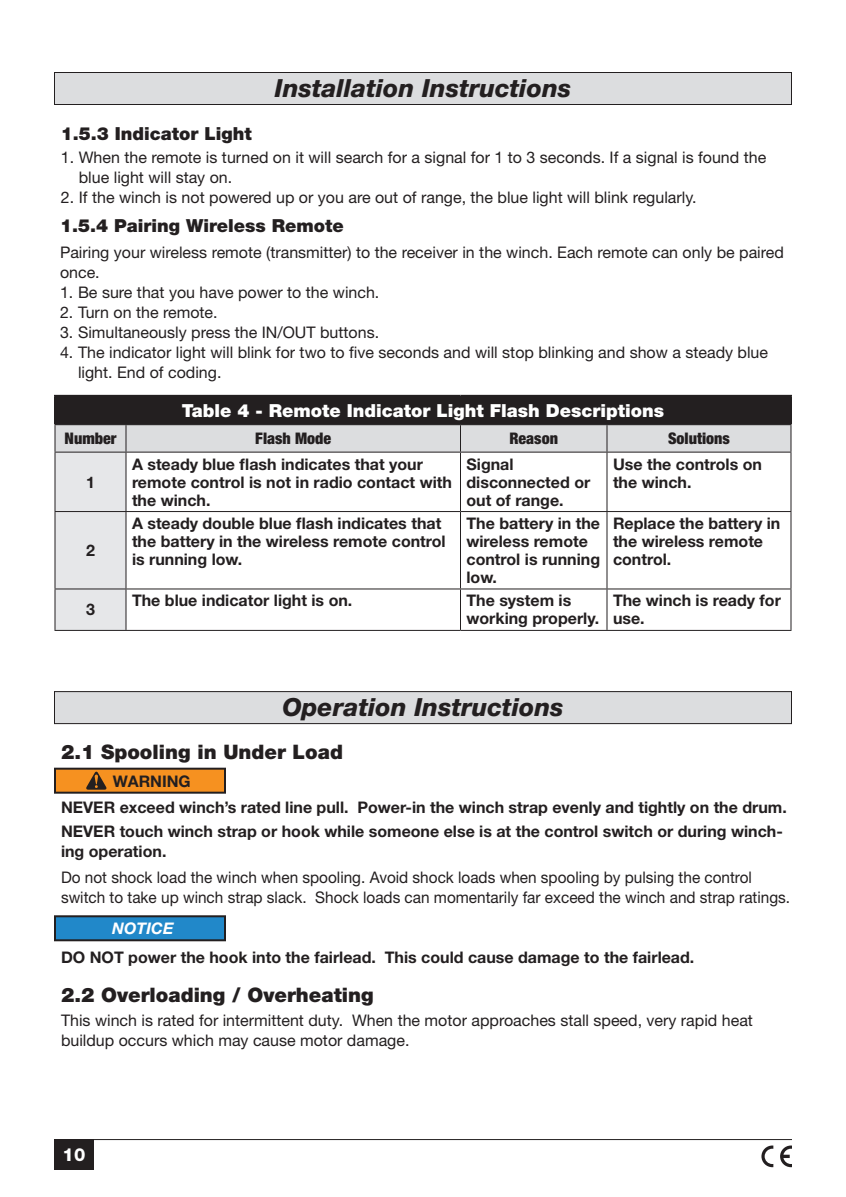
<style>
.page{position:relative;width:846px;height:1197px;background:#fff}
.page>*{position:absolute;margin:0;border:0;box-sizing:border-box;transform-origin:0 0}
.t1{font:italic 800 25px "Helvetica Neue LT Std";color:#231f20}
.t2{font:900 20px "Helvetica Neue LT Std";color:#231f20}
.t3{font:900 18px "Helvetica Neue LT Std";color:#231f20}
.t4{font:900 18px "Helvetica Neue LT Std";color:#fff}
.t5{font:800 18px "Helvetica Neue LT Std";color:#fff}
.t6{font:700 16px/18px "Helvetica Neue LT Std";color:#231f20}
.t7{font:16px/20px "Helvetica Neue LT Std";color:#231f20}
.t8{font:16px/20px "Helvetica Neue LT Std";color:#231f20;scale:.96 1}
.t9{font:900 condensed 16px "Helvetica Neue LT Std";color:#231f20}
.t10{font:italic 700 16px "Helvetica Neue LT Std";color:#fff}
</style>
<div class="page">
<hr style="left:54px;top:1139px;width:738px;height:1px;background:#231f20">
<svg style="left:761px;top:1145px;width:12px;height:22px"></svg>
<svg style="left:780px;top:1145px;width:12px;height:22px"></svg>
<div style="left:54px;top:1139px;width:40px;height:30px;background:#231f20"></div>
<div style="left:54px;top:692px;width:738px;height:32px;background:#dcdddf"></div>
<div style="left:54px;top:691px;width:738px;height:33px;border:1px solid #231f20"></div>
<div style="left:55px;top:769px;width:170px;height:24px;background:#f69120"></div>
<div style="left:54px;top:768px;width:172px;height:26px;border:2px solid #231f20"></div>
<svg style="left:86px;top:772px;width:20px;height:18px"></svg>
<div style="left:55px;top:916px;width:170px;height:24px;background:#2188c9"></div>
<div style="left:54px;top:915px;width:172px;height:26px;border:2px solid #231f20"></div>
<div style="left:55px;top:396px;width:736px;height:29px;background:#231f20"></div>
<hr style="left:54px;top:395px;width:72px;height:2px;background:#231f20">
<hr style="left:54px;top:397px;width:2px;height:27px;background:#231f20">
<hr style="left:126px;top:395px;width:334px;height:2px;background:#231f20">
<hr style="left:460px;top:395px;width:147px;height:2px;background:#231f20">
<hr style="left:607px;top:395px;width:185px;height:2px;background:#231f20">
<hr style="left:790px;top:397px;width:2px;height:27px;background:#231f20">
<hr style="left:54px;top:453px;width:2px;height:58px;background:#231f20">
<hr style="left:790px;top:453px;width:2px;height:58px;background:#231f20">
<hr style="left:54px;top:511px;width:72px;height:1px;background:#231f20">
<hr style="left:54px;top:512px;width:2px;height:76px;background:#231f20">
<hr style="left:607px;top:511px;width:185px;height:1px;background:#231f20">
<hr style="left:790px;top:512px;width:2px;height:76px;background:#231f20">
<hr style="left:54px;top:588px;width:72px;height:1px;background:#231f20">
<hr style="left:54px;top:589px;width:2px;height:41px;background:#231f20">
<hr style="left:607px;top:588px;width:185px;height:1px;background:#231f20">
<hr style="left:790px;top:589px;width:2px;height:41px;background:#231f20">
<hr style="left:54px;top:630px;width:72px;height:1px;background:#231f20">
<hr style="left:126px;top:630px;width:334px;height:1px;background:#231f20">
<hr style="left:460px;top:630px;width:147px;height:1px;background:#231f20">
<hr style="left:607px;top:630px;width:185px;height:1px;background:#231f20">
<hr style="left:54px;top:424px;width:72px;height:1px;background:#231f20">
<hr style="left:54px;top:425px;width:2px;height:27px;background:#231f20">
<svg style="left:55px;top:425px;width:736px;height:205px"></svg>
<hr style="left:607px;top:424px;width:185px;height:1px;background:#231f20">
<hr style="left:606px;top:425px;width:2px;height:27px;background:#231f20">
<hr style="left:790px;top:425px;width:2px;height:27px;background:#231f20">
<hr style="left:54px;top:452px;width:72px;height:1px;background:#231f20">
<hr style="left:126px;top:452px;width:334px;height:1px;background:#231f20">
<hr style="left:460px;top:452px;width:147px;height:1px;background:#231f20">
<hr style="left:607px;top:452px;width:185px;height:1px;background:#231f20">
<div style="left:54px;top:72px;width:738px;height:32px;background:#dcdddf"></div>
<div style="left:54px;top:72px;width:738px;height:33px;border:1px solid #231f20"></div>
<p class="t3" style="left:61px;top:123px;width:193px">1.5.3 Indicator Light</p>
<h1 class="t1" style="left:275px;top:73px;width:298px">Installation Instructions</h1>
<p class="t7" style="left:79px;top:147px;width:689px;text-indent:-18px">1. When the remote is turned on it will search for a signal for 1 to 3 seconds. If a signal is found the blue light will stay on.</p>
<p class="t7" style="left:61px;top:187px;width:637px">2. If the winch is not powered up or you are out of range, the blue light will blink regularly.</p>
<p class="t3" style="left:60px;top:215px;width:285px">1.5.4 Pairing Wireless Remote</p>
<p class="t7" style="left:60px;top:242px;width:725px">Pairing your wireless remote (transmitter) to the receiver in the winch. Each remote can only be paired once.</p>
<p class="t7" style="left:60px;top:282px;width:321px">1. Be sure that you have power to the winch.</p>
<p class="t7" style="left:60px;top:302px;width:159px">2. Turn on the remote.</p>
<p class="t7" style="left:60px;top:322px;width:321px">3. Simultaneously press the IN/OUT buttons.</p>
<p class="t7" style="left:78px;top:342px;width:692px;text-indent:-18px">4. The indicator light will blink for two to five seconds and will stop blinking and show a steady blue light. End of coding.</p>
<p class="t4" style="left:182px;top:400px;width:484px">Table 4 - Remote Indicator Light Flash Descriptions</p>
<p class="t9" style="left:65px;top:429px;width:53px">Number</p>
<p class="t9" style="left:255px;top:429px;width:77px">Flash Mode</p>
<p class="t9" style="left:509px;top:429px;width:50px">Reason</p>
<p class="t9" style="left:668px;top:429px;width:63px">Solutions</p>
<p class="t6" style="left:86px;top:472px;width:10px">1</p>
<p class="t6" style="left:132px;top:454px;width:321px">A steady blue flash indicates that your remote control is not in radio contact with the winch.</p>
<p class="t6" style="left:467px;top:454px;width:125px">Signal disconnected or out of range.</p>
<p class="t6" style="left:613px;top:454px;width:151px">Use the controls on the winch.</p>
<p class="t6" style="left:86px;top:541px;width:10px">2</p>
<p class="t6" style="left:86px;top:600px;width:10px">3</p>
<p class="t6" style="left:132px;top:514px;width:315px">A steady double blue flash indicates that the battery in the wireless remote control is running low.</p>
<p class="t6" style="left:467px;top:514px;width:135px">The battery in the wireless remote control is running low.</p>
<p class="t6" style="left:613px;top:514px;width:169px">Replace the battery in the wireless remote control.</p>
<p class="t6" style="left:132px;top:591px;width:222px">The blue indicator light is on.</p>
<p class="t6" style="left:467px;top:591px;width:134px">The system is working properly.</p>
<p class="t6" style="left:613px;top:591px;width:169px">The winch is ready for use.</p>
<h1 class="t1" style="left:282px;top:692px;width:283px">Operation Instructions</h1>
<p class="t2" style="left:61px;top:740px;width:283px">2.1 Spooling in Under Load</p>
<p class="t6" style="left:61px;top:795px;width:727px;line-height:24px">NEVER exceed winch’s rated line pull. Power-in the winch strap evenly and tightly on the drum.<br>NEVER touch winch strap or hook while someone else is at the control switch or during winch-</p>
<p class="t6" style="left:61px;top:842px;width:107px">ing operation.</p>
<p class="t6" style="left:113px;top:771px;width:79px">WARNING</p>
<p class="t8" style="left:61px;top:867px;width:761px">Do not shock load the winch when spooling. Avoid shock loads when spooling by pulsing the control switch to take up winch strap slack. Shock loads can momentarily far exceed the winch and strap ratings.</p>
<p class="t10" style="left:112px;top:919px;width:63px">NOTICE</p>
<p class="t6" style="left:61px;top:948px;width:635px">DO NOT power the hook into the fairlead. This could cause damage to the fairlead.</p>
<p class="t2" style="left:61px;top:983px;width:314px">2.2 Overloading / Overheating</p>
<p class="t7" style="left:61px;top:1010px;width:694px">This winch is rated for intermittent duty. When the motor approaches stall speed, very rapid heat buildup occurs which may cause motor damage.</p>
<p class="t5" style="left:63px;top:1144px;width:24px">10</p>
</div>
